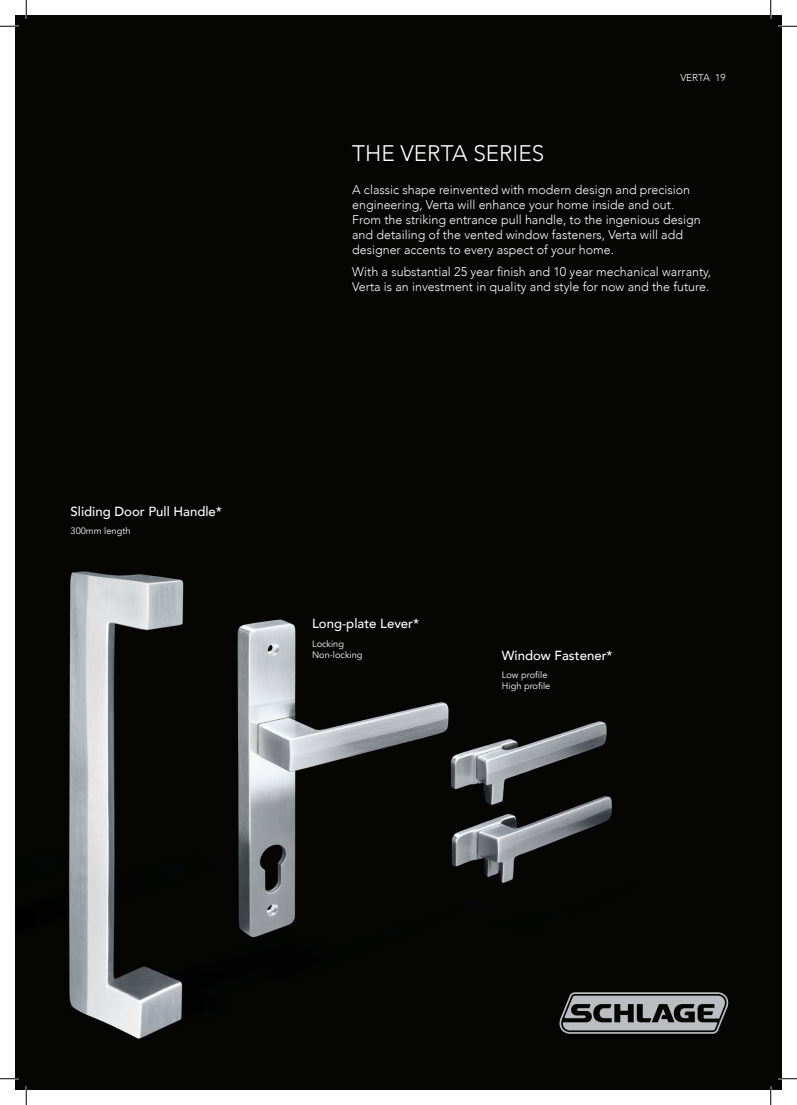
<style>
.page{position:relative;width:797px;height:1105px;background:#fff}
.page>*{position:absolute;margin:0;border:0;box-sizing:border-box;transform-origin:0 0}
.t1{font:300 22.5px "Avenir";color:#fff}
.t2{font:500 13.12px "Avenir";color:#fff}
.t3{font:300 12.5px/15px "Avenir";color:#fff}
.t4{font:300 10px "Avenir";color:#fff}
.t5{font:9.25px/11.1px "Avenir";color:#fff}
</style>
<div class="page">
<img style="left:16px;top:16px;width:765px;height:1073px">
<svg style="left:559px;top:992px;width:169px;height:42px"></svg>
<svg style="left:0;top:25px;width:19px;height:2px"></svg>
<svg style="left:778px;top:25px;width:19px;height:2px"></svg>
<svg style="left:0;top:1078px;width:19px;height:1px"></svg>
<svg style="left:778px;top:1078px;width:19px;height:1px"></svg>
<svg style="left:25px;top:0;width:2px;height:19px"></svg>
<svg style="left:25px;top:1086px;width:2px;height:19px"></svg>
<svg style="left:770px;top:0;width:1px;height:19px"></svg>
<svg style="left:770px;top:1086px;width:1px;height:19px"></svg>
<p class="t2" style="left:71px;top:500px;width:153px">Sliding Door Pull Handle*</p>
<p class="t5" style="left:71px;top:526px;width:61px">300mm length</p>
<h1 class="t1" style="left:352px;top:140px;width:194px">THE VERTA SERIES</h1>
<p class="t4" style="left:680px;top:72px;width:47px">VERTA 19</p>
<p class="t3" style="left:352px;top:182px;width:350px">A classic shape reinvented with modern design and precision engineering, Verta will enhance your home inside and out.<br>From the striking entrance pull handle, to the ingenious design and detailing of the vented window fasteners, Verta will add designer accents to every aspect of your home.</p>
<p class="t3" style="left:352px;top:264px;width:360px">With a substantial 25 year finish and 10 year mechanical warranty,<br>Verta is an investment in quality and style for now and the future.</p>
<p class="t2" style="left:312px;top:612px;width:109px">Long-plate Lever*</p>
<p class="t5" style="left:312px;top:638px;width:52px">Locking<br>Non-locking</p>
<p class="t2" style="left:502px;top:644px;width:112px">Window Fastener*</p>
<p class="t5" style="left:502px;top:669px;width:50px">Low profile<br>High profile</p>
</div>
